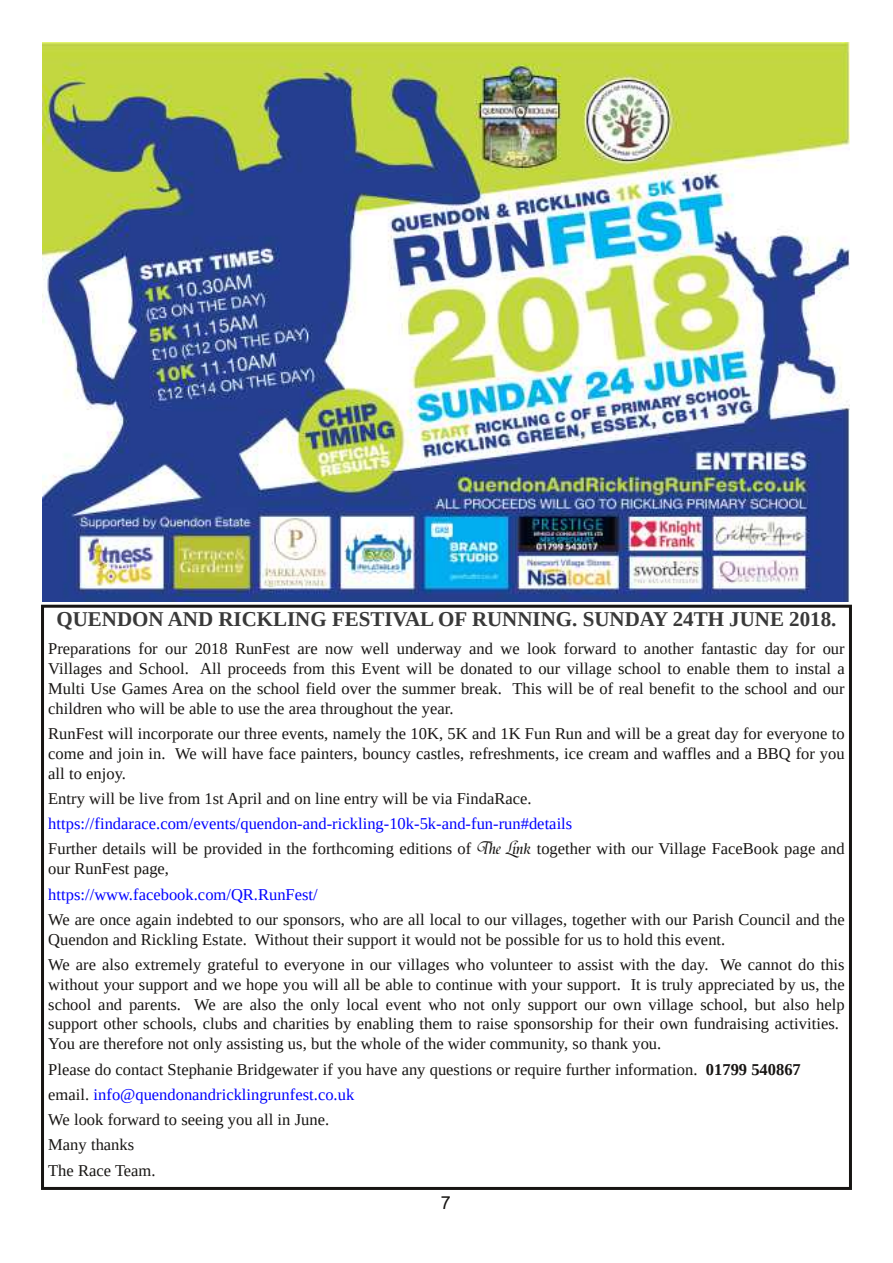
<style>
.page{position:relative;width:893px;height:1263px;background:#fff}
.page>*{position:absolute;margin:0;border:0;box-sizing:border-box;transform-origin:0 0}
.t1{font:700 21px "Liberation Serif";color:#393939}
.t2{font:18px "Arial";color:#171513}
.t3{font:16.5px/19.8px "Liberation Serif";color:#171513}
.t4{font:16.5px "Liberation Serif";color:#00f}
.s1{color:#00f}
.s2{font-family:"Tiranti Solid Let Plain";font-size:19.5px}
.s3{font-weight:700}
</style>
<div class="page">
<div style="left:41px;top:605px;width:811px;height:585px;border:3px solid #171513"></div>
<img style="left:43px;top:43px;width:807px;height:558px">
<p class="t1" style="left:56px;top:607px;width:781px">QUENDON AND RICKLING FESTIVAL OF RUNNING. SUNDAY 24TH JUNE 2018.</p>
<p class="t3" style="left:48px;top:639px;width:798px;text-align:justify">Preparations for our 2018 RunFest are now well underway and we look forward to another fantastic day for our Villages and School. All proceeds from this Event will be donated to our village school to enable them to instal a Multi Use Games Area on the school field over the summer break. This will be of real benefit to the school and our children who will be able to use the area throughout the year.</p>
<p class="t3" style="left:48px;top:723px;width:798px;text-align:justify">RunFest will incorporate our three events, namely the 10K, 5K and 1K Fun Run and will be a great day for everyone to come and join in. We will have face painters, bouncy castles, refreshments, ice cream and waffles and a BBQ for you all to enjoy.</p>
<p class="t3" style="left:48px;top:788px;width:485px">Entry will be live from 1st April and on line entry will be via FindaRace.</p>
<p class="t3" style="left:48px;top:811px;width:798px;line-height:25.3px"><span class="s1">https://findarace.com/events/quendon-and-rickling-10k-5k-and-fun-run#details<br></span>Further details will be provided in the forthcoming editions of <span class="s2">The Link</span> together with our Village FaceBook page and</p>
<p class="t3" style="left:48px;top:859px;width:122px">our RunFest page,</p>
<p class="t4" style="left:48px;top:885px;width:271px">https://www.facebook.com/QR.RunFest/</p>
<p class="t3" style="left:48px;top:909px;width:798px">We are once again indebted to our sponsors, who are all local to our villages, together with our Parish Council and the<br>Quendon and Rickling Estate. Without their support it would not be possible for us to hold this event.</p>
<p class="t3" style="left:48px;top:954px;width:798px">We are also extremely grateful to everyone in our villages who volunteer to assist with the day. We cannot do this without your support and we hope you will all be able to continue with your support. It is truly appreciated by us, the school and parents. We are also the only local event who not only support our own village school, but also help support other schools, clubs and charities by enabling them to raise sponsorship for their own fundraising activities.<br>You are therefore not only assisting us, but the whole of the wider community, so thank you.</p>
<p class="t3" style="left:48px;top:1056px;width:754px;line-height:25.3px">Please do contact Stephanie Bridgewater if you have any questions or require further information. <span class="s3">01799 540867 </span>email. <span class="s1">info@quendonandricklingrunfest.co.uk<br></span>We look forward to seeing you all in June.<br>Many thanks<br>The Race Team.</p>
<p class="t2" style="left:441px;top:1192px;width:12px">7</p>
</div>
